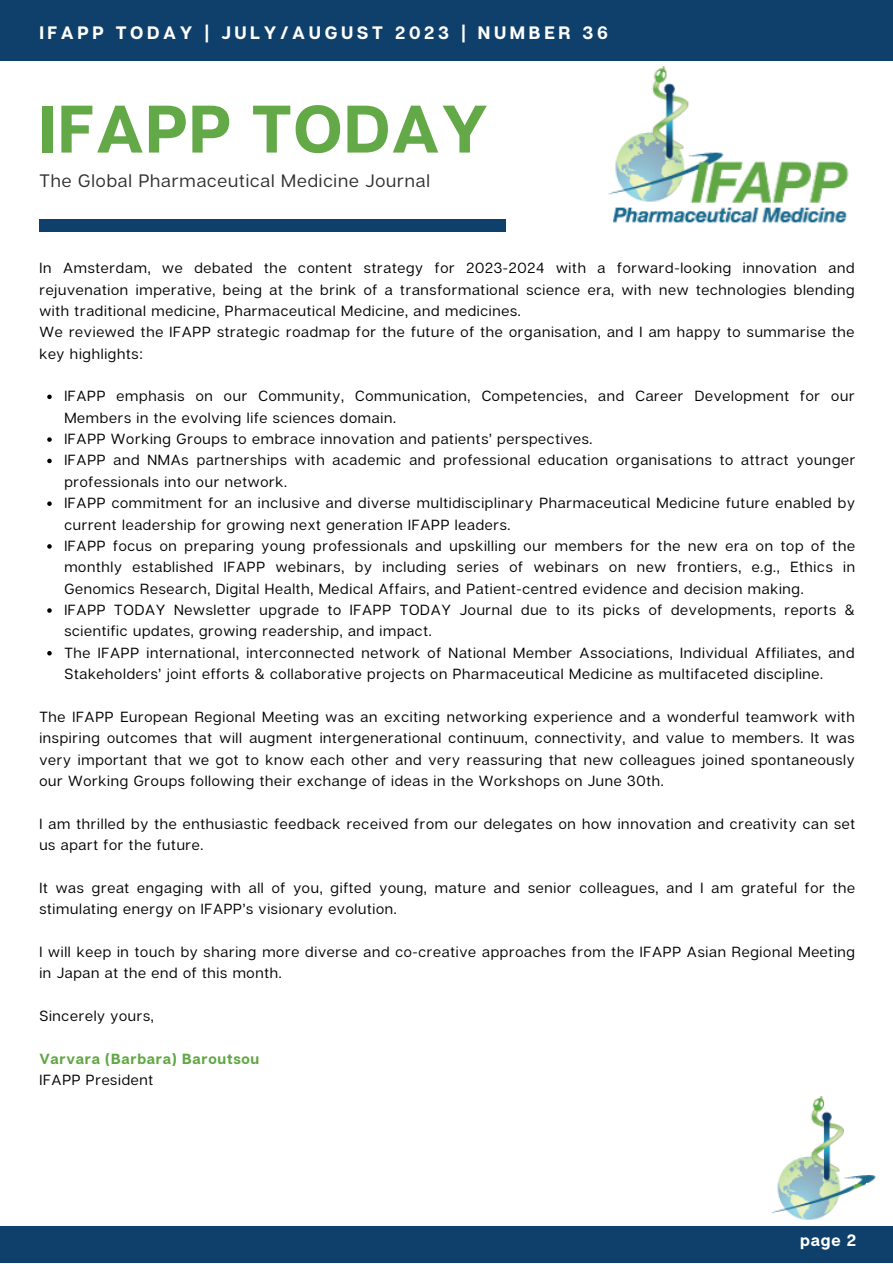
<style>
.page{position:relative;width:893px;height:1264px;background:#fff}
.page>*{position:absolute;margin:0;border:0;box-sizing:border-box;transform-origin:0 0}
.t1{font:700 66.9px "Articulat CF";letter-spacing:.02em;color:#63a947}
.t2{font:18px "Articulat CF";letter-spacing:.05em;color:#2f2f2f}
.t3{font:700 18px "Articulat CF";letter-spacing:.2em;color:#fff}
.t4{font:700 16.5px "Articulat CF";color:#fff}
.t5{font:14.7px/21.3px "Articulat CF";letter-spacing:.05em;color:#000}
.t6{font:700 14.7px "Articulat CF";letter-spacing:.05em;color:#61a745}
</style>
<div class="page">
<div style="left:0;top:0;width:892px;height:61px;background:#0f406b"></div>
<div style="left:0;top:1226px;width:892px;height:36px;background:#0f406b"></div>
<img style="left:771px;top:1096px;width:105px;height:124px">
<div style="left:39px;top:219px;width:467px;height:13px;background:#0f406b"></div>
<img style="left:608px;top:67px;width:241px;height:156px">
<svg style="left:47px;top:394px;width:5px;height:5px"></svg>
<svg style="left:47px;top:437px;width:5px;height:5px"></svg>
<svg style="left:47px;top:458px;width:5px;height:5px"></svg>
<svg style="left:47px;top:501px;width:5px;height:5px"></svg>
<svg style="left:47px;top:544px;width:5px;height:4px"></svg>
<svg style="left:47px;top:608px;width:5px;height:4px"></svg>
<svg style="left:47px;top:651px;width:5px;height:4px"></svg>
<p class="t3" style="left:39px;top:21px;width:570px">IFAPP TODAY | JULY/AUGUST 2023 | NUMBER 36</p>
<p class="t1" style="left:39px;top:87px;width:450px">IFAPP TODAY</p>
<p class="t2" style="left:39px;top:169px;width:392px">The Global Pharmaceutical Medicine Journal</p>
<p class="t5" style="left:39px;top:257px;width:816px;text-align:justify">In Amsterdam, we debated the content strategy for 2023-2024 with a forward-looking innovation and rejuvenation imperative, being at the brink of a transformational science era, with new technologies blending with traditional medicine, Pharmaceutical Medicine, and medicines.</p>
<p class="t5" style="left:39px;top:321px;width:816px">We reviewed the IFAPP strategic roadmap for the future of the organisation, and I am happy to summarise the key highlights:</p>
<p class="t5" style="left:64px;top:385px;width:791px">IFAPP emphasis on our Community, Communication, Competencies, and Career Development for our<br>Members in the evolving life sciences domain.</p>
<p class="t5" style="left:64px;top:428px;width:529px">IFAPP Working Groups to embrace innovation and patients’ perspectives.</p>
<p class="t5" style="left:64px;top:449px;width:792px">IFAPP and NMAs partnerships with academic and professional education organisations to attract younger professionals into our network.</p>
<p class="t5" style="left:64px;top:492px;width:792px">IFAPP commitment for an inclusive and diverse multidisciplinary Pharmaceutical Medicine future enabled by current leadership for growing next generation IFAPP leaders.</p>
<p class="t5" style="left:64px;top:534px;width:792px;text-align:justify">IFAPP focus on preparing young professionals and upskilling our members for the new era on top of the monthly established IFAPP webinars, by including series of webinars on new frontiers, e.g., Ethics in Genomics Research, Digital Health, Medical Affairs, and Patient-centred evidence and decision making.</p>
<p class="t5" style="left:64px;top:598px;width:792px">IFAPP TODAY Newsletter upgrade to IFAPP TODAY Journal due to its picks of developments, reports &amp; scientific updates, growing readership, and impact.</p>
<p class="t5" style="left:64px;top:641px;width:791px">The IFAPP international, interconnected network of National Member Associations, Individual Affiliates, and<br>Stakeholders’ joint efforts &amp; collaborative projects on Pharmaceutical Medicine as multifaceted discipline.</p>
<p class="t5" style="left:39px;top:705px;width:816px;text-align:justify">The IFAPP European Regional Meeting was an exciting networking experience and a wonderful teamwork with inspiring outcomes that will augment intergenerational continuum, connectivity, and value to members. It was very important that we got to know each other and very reassuring that new colleagues joined spontaneously our Working Groups following their exchange of ideas in the Workshops on June 30th.</p>
<p class="t5" style="left:39px;top:812px;width:817px">I am thrilled by the enthusiastic feedback received from our delegates on how innovation and creativity can set us apart for the future.</p>
<p class="t5" style="left:39px;top:876px;width:817px">It was great engaging with all of you, gifted young, mature and senior colleagues, and I am grateful for the stimulating energy on IFAPP’s visionary evolution.</p>
<p class="t5" style="left:39px;top:940px;width:817px">I will keep in touch by sharing more diverse and co-creative approaches from the IFAPP Asian Regional Meeting in Japan at the end of this month.</p>
<p class="t5" style="left:39px;top:1004px;width:116px">Sincerely yours,</p>
<p class="t6" style="left:39px;top:1049px;width:221px">Varvara (Barbara) Baroutsou</p>
<p class="t5" style="left:39px;top:1068px;width:115px">IFAPP President</p>
<p class="t4" style="left:800px;top:1229px;width:58px">page 2</p>
</div>
